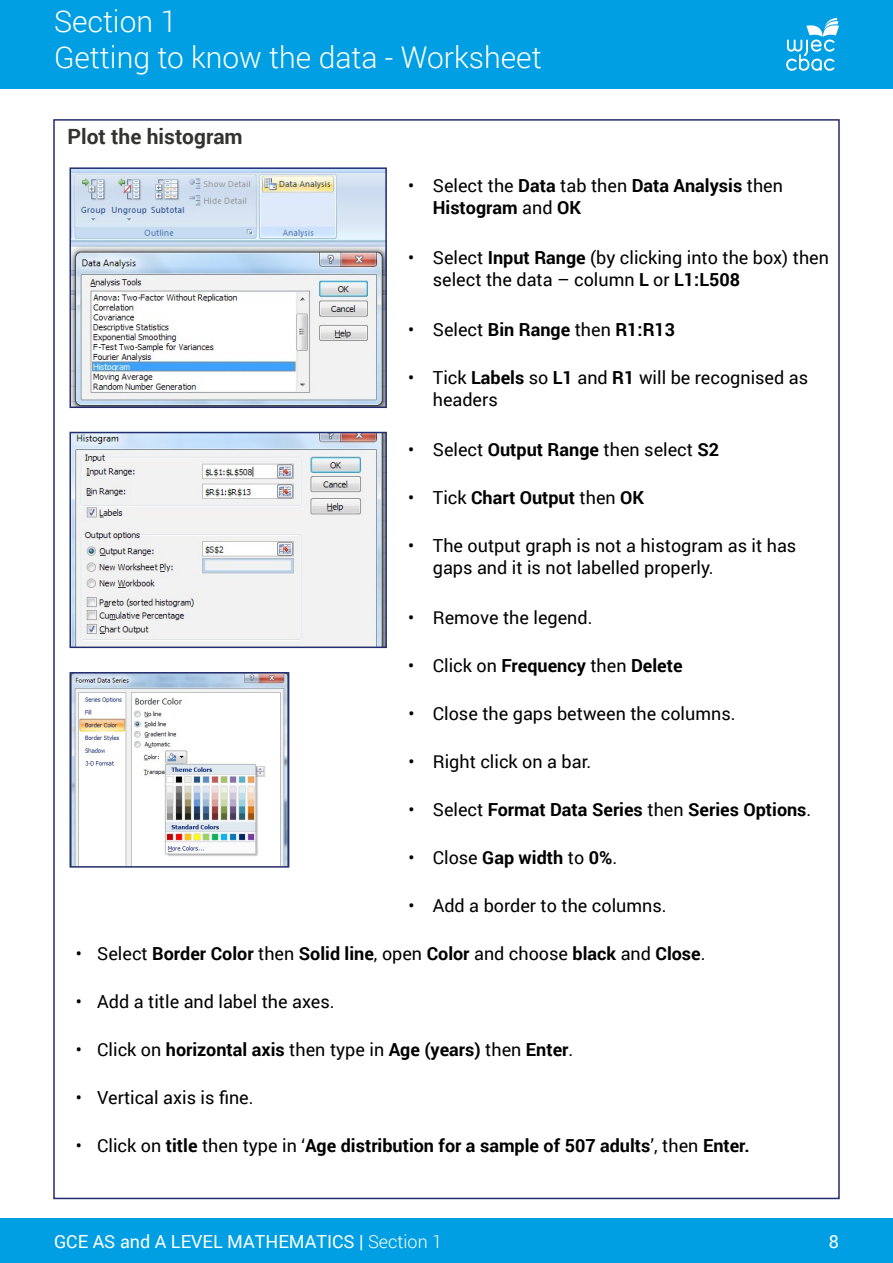
<style>
.page{position:relative;width:893px;height:1263px;background:#fff}
.page>*{position:absolute;margin:0;border:0;box-sizing:border-box;transform-origin:0 0}
.t1{font:300 30px/36px "Roboto";color:#fff}
.t2{font:700 21px "Roboto";color:#333332}
.t3{font:700 18px/21.6px "Roboto";color:#000}
.t4{font:18px/21.6px "Roboto";color:#000}
.t5{font:18px "Roboto";color:#fff}
.s1{font-weight:400}
.s2{font-weight:700}
.s3{font-weight:300}
</style>
<div class="page">
<div style="left:0;top:0;width:893px;height:89px;background:#009fe3"></div>
<div style="left:0;top:1218px;width:893px;height:45px;background:#009fe3"></div>
<svg style="left:786px;top:18px;width:53px;height:53px"></svg>
<img style="left:73px;top:170px;width:311px;height:235px">
<div style="left:70px;top:167px;width:317px;height:241px;border:2px solid #222c6e"></div>
<img style="left:73px;top:435px;width:311px;height:210px">
<div style="left:70px;top:432px;width:317px;height:216px;border:2px solid #222c6e"></div>
<img style="left:73px;top:675px;width:213px;height:190px">
<div style="left:70px;top:672px;width:219px;height:196px;border:2px solid #222c6e"></div>
<h1 class="t1" style="left:54px;top:2px;width:489px">Section 1<br>Getting to know the data - Worksheet</h1>
<p class="t2" style="left:68px;top:122px;width:177px">Plot the histogram</p>
<p class="t3" style="left:433px;top:174px;width:352px;text-indent:-25px"><span class="s1">• Select the</span> Data <span class="s1">tab then</span> Data Analysis <span class="s1">then<br></span>Histogram <span class="s1">and</span> OK</p>
<p class="t4" style="left:433px;top:246px;width:398px;text-indent:-25px">• Select <span class="s2">Input Range</span> (by clicking into the box) then select the data – column <span class="s2">L</span> or <span class="s2">L1:L508</span></p>
<p class="t3" style="left:408px;top:318px;width:269px"><span class="s1">• Select</span> Bin Range <span class="s1">then</span> R1:R13</p>
<p class="t4" style="left:433px;top:366px;width:377px;text-indent:-25px">• Tick <span class="s2">Labels</span> so <span class="s2">L1</span> and <span class="s2">R1</span> will be recognised as headers</p>
<p class="t4" style="left:408px;top:438px;width:313px">• Select <span class="s2">Output Range</span> then select <span class="s2">S2</span></p>
<p class="t3" style="left:408px;top:486px;width:238px"><span class="s1">• Tick</span> Chart Output <span class="s1">then</span> OK</p>
<p class="t4" style="left:433px;top:534px;width:365px;text-indent:-25px">• The output graph is not a histogram as it has gaps and it is not labelled properly.</p>
<p class="t4" style="left:408px;top:606px;width:186px">• Remove the legend.</p>
<p class="t3" style="left:408px;top:654px;width:276px"><span class="s1">• Click on</span> Frequency <span class="s1">then</span> Delete</p>
<p class="t4" style="left:408px;top:702px;width:329px">• Close the gaps between the columns.</p>
<p class="t4" style="left:408px;top:750px;width:184px">• Right click on a bar.</p>
<p class="t3" style="left:408px;top:798px;width:404px"><span class="s1">• Select</span> Format Data Series <span class="s1">then</span> Series Options<span class="s1">.</span></p>
<p class="t3" style="left:408px;top:846px;width:210px"><span class="s1">• Close</span> Gap width <span class="s1">to</span> 0%<span class="s1">.</span></p>
<p class="t4" style="left:408px;top:894px;width:260px">• Add a border to the columns.</p>
<p class="t3" style="left:76px;top:942px;width:631px"><span class="s1">• Select</span> Border Color <span class="s1">then</span> Solid line<span class="s1">, open</span> Color <span class="s1">and choose</span> black <span class="s1">and</span> Close<span class="s1">.</span></p>
<p class="t4" style="left:76px;top:990px;width:260px">• Add a title and label the axes.</p>
<p class="t3" style="left:76px;top:1038px;width:499px"><span class="s1">• Click on</span> horizontal axis <span class="s1">then type in</span> Age (years) <span class="s1">then</span> Enter<span class="s1">.</span></p>
<p class="t4" style="left:76px;top:1086px;width:179px">• Vertical axis is fine.</p>
<p class="t3" style="left:76px;top:1134px;width:675px"><span class="s1">• Click on</span> title <span class="s1">then type in ‘</span>Age distribution for a sample of 507 adults<span class="s1">’, then</span> Enter.</p>
<p class="t5" style="left:54px;top:1229px;width:390px">GCE AS and A LEVEL MATHEMATICS | <span class="s3">Section 1</span></p>
<p class="t5" style="left:829px;top:1229px;width:12px">8</p>
</div>
